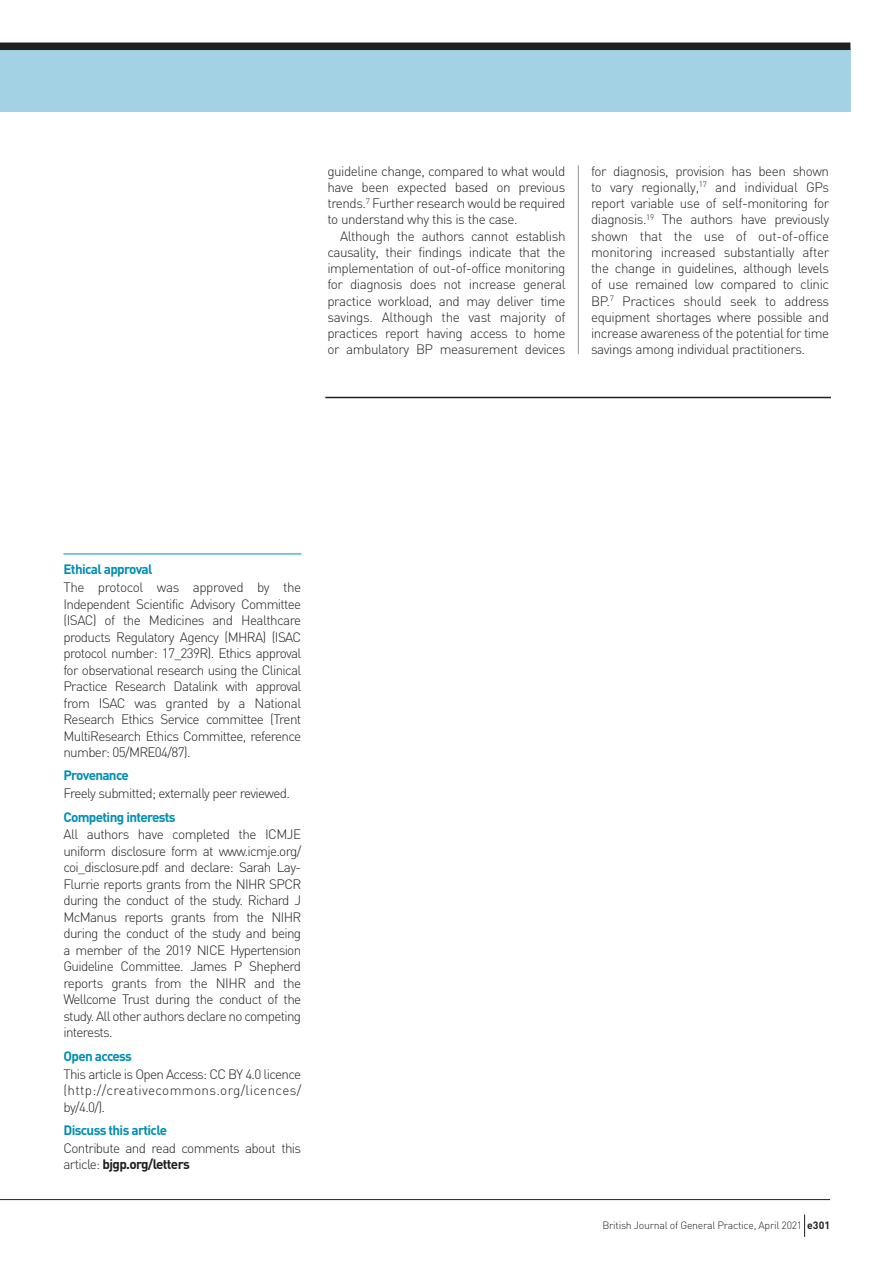
<style>
.page{position:relative;width:893px;height:1263px;background:#fff}
.page>*{position:absolute;margin:0;border:0;box-sizing:border-box;transform-origin:0 0}
.t1{font:300 13.5px/16.5px "DIN";letter-spacing:-.05em;color:#231f20;text-align:justify}
.t2{font:700 13.5px "DIN";letter-spacing:-.05em;color:#008fb3}
.t3{font:300 10.5px "DIN";letter-spacing:-.025em;color:#231f20}
.s1{font-weight:700}
</style>
<div class="page">
<div style="left:0;top:48px;width:850px;height:64px;background:#a2d2e3"></div>
<div style="left:0;top:43px;width:850px;height:7px;background:#231f20"></div>
<hr style="left:578px;top:165px;width:1px;height:189px;background:#939598">
<hr style="left:63px;top:554px;width:238px;height:1px;background:#008fb3">
<hr style="left:325px;top:397px;width:506px;height:1px;background:#231f20">
<hr style="left:0;top:1199px;width:830px;height:1px;background:#231f20">
<svg style="left:804px;top:1214px;width:1px;height:23px"></svg>
<p class="t1" style="left:327px;top:163px;width:240px">guideline change, compared to what would have been expected based on previous trends.<sup>7</sup> Further research would be required to understand why this is the case.</p>
<p class="t1" style="left:327px;top:227px;width:240px;text-indent:13px">Although the authors cannot establish causality, their findings indicate that the implementation of out-of-office monitoring for diagnosis does not increase general practice workload, and may deliver time savings. Although the vast majority of practices report having access to home or ambulatory BP measurement devices</p>
<p class="t1" style="left:591px;top:162px;width:240px">for diagnosis, provision has been shown to vary regionally,<sup>17</sup> and individual GPs report variable use of self-monitoring for diagnosis.<sup>19</sup> The authors have previously shown that the use of out-of-office monitoring increased substantially after the change in guidelines, although levels of use remained low compared to clinic BP.<sup>7</sup> Practices should seek to address equipment shortages where possible and increase awareness of the potential for time savings among individual practitioners.</p>
<p class="t2" style="left:63px;top:560px;width:91px">Ethical approval</p>
<p class="t1" style="left:63px;top:579px;width:239px">The protocol was approved by the Independent Scientific Advisory Committee (ISAC) of the Medicines and Healthcare products Regulatory Agency (MHRA) (ISAC protocol number: 17_239R). Ethics approval for observational research using the Clinical Practice Research Datalink with approval from ISAC was granted by a National Research Ethics Service committee (Trent MultiResearch Ethics Committee, reference number: 05/MRE04/87).</p>
<p class="t2" style="left:63px;top:767px;width:67px">Provenance</p>
<p class="t1" style="left:63px;top:785px;width:228px">Freely submitted; externally peer reviewed.</p>
<p class="t2" style="left:63px;top:808px;width:114px">Competing interests</p>
<p class="t1" style="left:63px;top:826px;width:239px">All authors have completed the ICMJE uniform disclosure form at www.icmje.org/ coi_disclosure.pdf and declare: Sarah Lay-Flurrie reports grants from the NIHR SPCR during the conduct of the study. Richard J McManus reports grants from the NIHR during the conduct of the study and being a member of the 2019 NICE Hypertension Guideline Committee. James P Shepherd reports grants from the NIHR and the Wellcome Trust during the conduct of the study. All other authors declare no competing interests.</p>
<p class="t2" style="left:63px;top:1047px;width:70px">Open access</p>
<p class="t1" style="left:63px;top:1065px;width:239px">This article is Open Access: CC BY 4.0 licence (http://creativecommons.org/licences/ by/4.0/).</p>
<p class="t2" style="left:63px;top:1121px;width:105px">Discuss this article</p>
<p class="t1" style="left:63px;top:1140px;width:239px">Contribute and read comments about this article: <span class="s1">bjgp.org/letters</span></p>
<p class="t3" style="left:602px;top:1219px;width:229px">British Journal of General Practice, April 2021 <span class="s1">e301</span></p>
</div>
